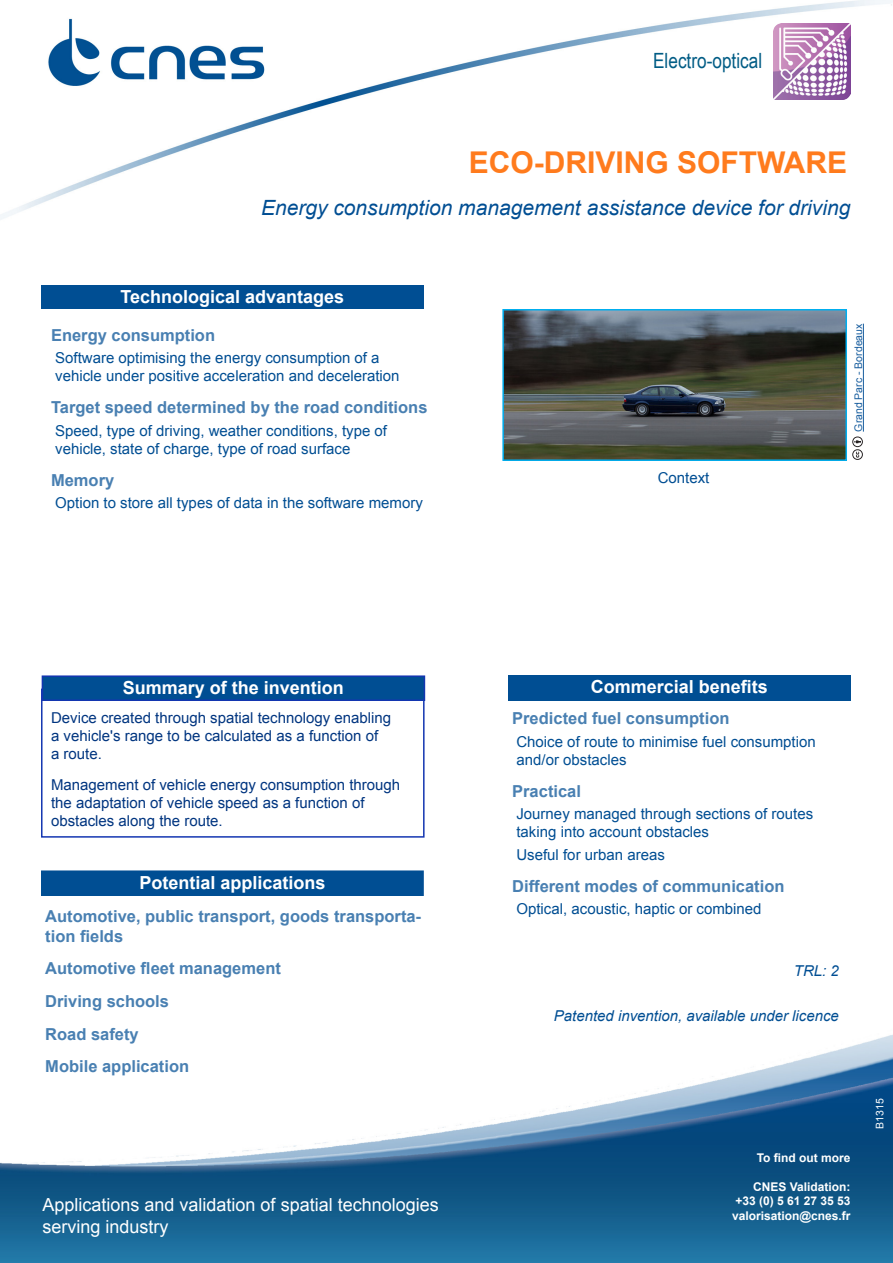
<style>
.page{position:relative;width:893px;height:1263px;background:#fff}
.page>*{position:absolute;margin:0;border:0;box-sizing:border-box;transform-origin:0 0}
.t1{font:700 30px "Arial";color:#ff7b1d}
.t2{font:italic 21px "Arial";color:#004e93}
.t3{font:21px "Arial Narrow";color:#005c85}
.Titre_2{font:700 18px "Arial";color:#fff}
.t4{font:18px/21.6px "Arial";color:#fff}
.Intertitres{font:700 16.5px/19.8px "Arial";color:#4980b2}
.Texte{font:15px/18px "Arial";color:#004e93}
.t5{font:15px/18px "Arial";color:#003580}
.t6{font:italic 15px "Arial";color:#004e93}
.t7{font:700 12px "Arial";color:#fff}
.t8{font:10.5px "Arial";color:#175d9e}
.t9{font:10.5px "Arial";color:#fff}
</style>
<div class="page">
<img style="left:0;top:0;width:893px;height:1263px">
<div style="left:41px;top:689px;width:384px;height:149px;border:2px solid #1436b1"></div>
<div style="left:42px;top:676px;width:382px;height:24px;background:#004e93"></div>
<div style="left:42px;top:675px;width:383px;height:26px;border:2px solid #1436b1"></div>
<div style="left:41px;top:285px;width:383px;height:24px;background:#004e93"></div>
<div style="left:508px;top:675px;width:342px;height:26px;background:#004e93"></div>
<img style="left:774px;top:23px;width:76px;height:77px">
<div style="left:42px;top:871px;width:381px;height:24px;background:#004e93"></div>
<div style="left:41px;top:870px;width:383px;height:26px;border:2px solid #004e93"></div>
<hr style="left:863px;top:324px;width:1px;height:108px;background:#175d9e">
<img style="left:505px;top:312px;width:339px;height:146px">
<div style="left:502px;top:309px;width:345px;height:152px;border:2px solid #00aeef"></div>
<svg style="left:851px;top:435px;width:16px;height:29px"></svg>
<p class="t3" style="left:653px;top:45px;width:111px">Electro-optical</p>
<p class="t1" style="left:469px;top:142px;width:380px">ECO-DRIVING SOFTWARE</p>
<p class="t2" style="left:261px;top:194px;width:591px">Energy consumption management assistance device for driving</p>
<p class="Titre_2" style="left:121px;top:284px;width:225px">Technological advantages</p>
<p class="Intertitres" style="left:51px;top:325px;width:166px">Energy consumption</p>
<p class="Texte" style="left:55px;top:349px;width:346px">Software optimising the energy consumption of a vehicle under positive acceleration and deceleration</p>
<p class="Intertitres" style="left:51px;top:398px;width:378px">Target speed determined by the road conditions</p>
<p class="Texte" style="left:55px;top:421px;width:333px">Speed, type of driving, weather conditions, type of vehicle, state of charge, type of road surface</p>
<p class="Intertitres" style="left:51px;top:471px;width:65px">Memory</p>
<p class="Texte" style="left:55px;top:494px;width:369px">Option to store all types of data in the software memory</p>
<p class="Texte" style="left:658px;top:469px;width:53px">Context</p>
<p class="t8" style="left:852px;top:432px;width:109px;rotate:-90deg">Grand Parc - Bordeaux</p>
<p class="Titre_2" style="left:123px;top:676px;width:223px">Summary of the invention</p>
<p class="t5" style="left:51px;top:709px;width:342px">Device created through spatial technology enabling a vehicle's range to be calculated as a function of<br>a route.</p>
<p class="t5" style="left:51px;top:776px;width:351px">Management of vehicle energy consumption through the adaptation of vehicle speed as a function of obstacles along the route.</p>
<p class="Titre_2" style="left:139px;top:871px;width:188px">Potential applications</p>
<p class="Intertitres" style="left:45px;top:907px;width:377px">Automotive, public transport, goods transporta&shy;tion fields</p>
<p class="Intertitres" style="left:45px;top:959px;width:237px">Automotive fleet management</p>
<p class="Intertitres" style="left:45px;top:992px;width:125px">Driving schools</p>
<p class="Intertitres" style="left:45px;top:1024px;width:95px">Road safety</p>
<p class="Intertitres" style="left:45px;top:1057px;width:145px">Mobile application</p>
<p class="t4" style="left:43px;top:1194px;width:398px">Applications and validation of spatial technologies serving industry</p>
<p class="Titre_2" style="left:591px;top:674px;width:179px">Commercial benefits</p>
<p class="Intertitres" style="left:512px;top:709px;width:219px">Predicted fuel consumption</p>
<p class="Texte" style="left:516px;top:732px;width:301px">Choice of route to minimise fuel consumption and/or obstacles</p>
<p class="Intertitres" style="left:512px;top:782px;width:70px">Practical</p>
<p class="Texte" style="left:516px;top:805px;width:298px">Journey managed through sections of routes taking into account obstacles</p>
<p class="Texte" style="left:516px;top:845px;width:150px">Useful for urban areas</p>
<p class="Intertitres" style="left:512px;top:877px;width:274px">Different modes of communication</p>
<p class="Texte" style="left:516px;top:900px;width:247px">Optical, acoustic, haptic or combined</p>
<p class="t6" style="left:794px;top:961px;width:47px">TRL: 2</p>
<p class="t6" style="left:554px;top:1006px;width:287px">Patented invention, available under licence</p>
<p class="t7" style="left:757px;top:1150px;width:95px">To find out more</p>
<p class="t7" style="left:753px;top:1179px;width:99px">CNES Validation:</p>
<p class="t7" style="left:735px;top:1193px;width:117px">+33 (0) 5 61 27 35 53</p>
<p class="t7" style="left:732px;top:1207px;width:120px">valorisation@cnes.fr</p>
<p class="t9" style="left:873px;top:1129px;width:32px;rotate:-90deg">B1315</p>
</div>
